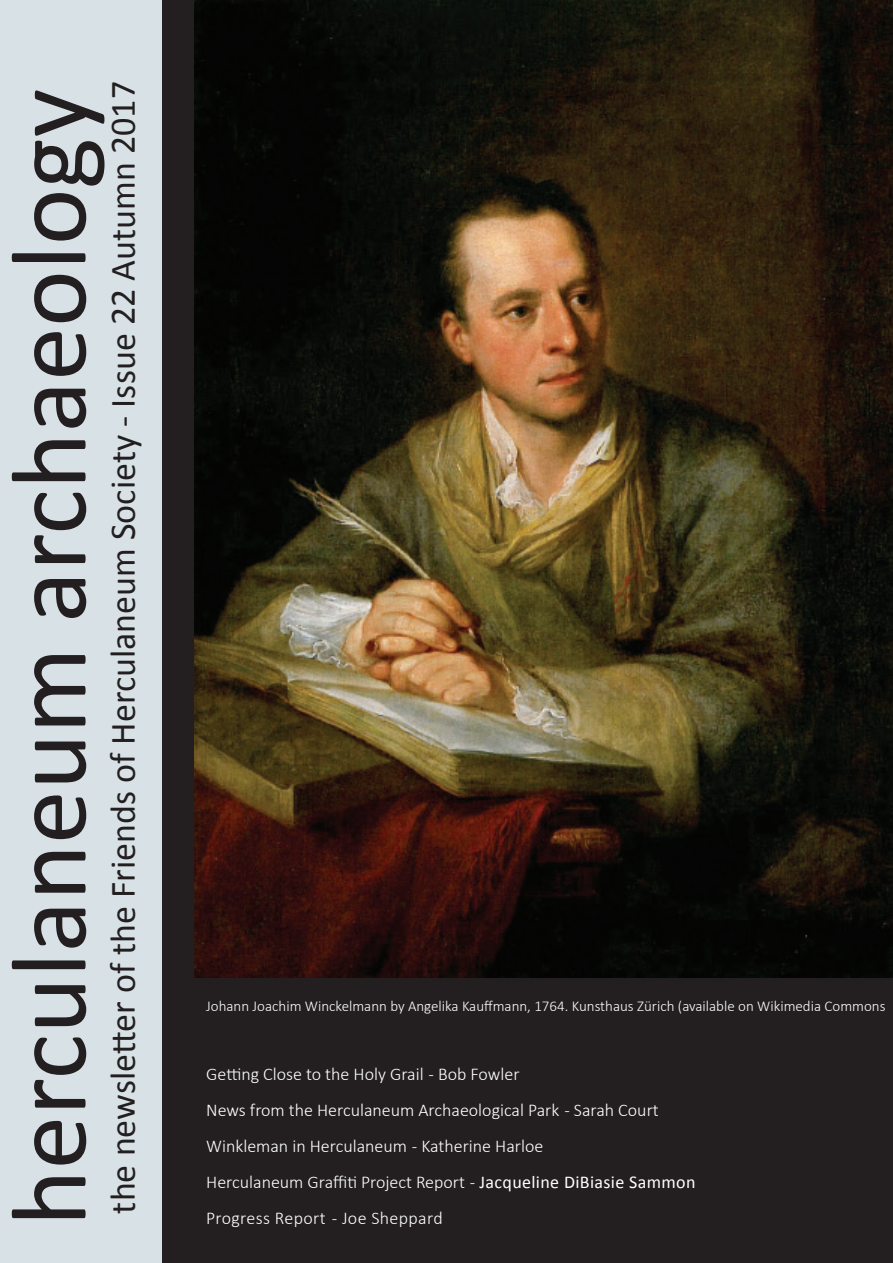
<style>
.page{position:relative;width:893px;height:1263px;background:#fff}
.page>*{position:absolute;margin:0;border:0;box-sizing:border-box;transform-origin:0 0}
.t1{font:108px "Calibri";color:#231f20}
.t2{font:36px "Calibri";color:#231f20}
.t3{font:300 18px "Calibri";color:#fff}
.t4{font:300 18px "Calibri";letter-spacing:.02em;color:#fff}
.t5{font:300 15px "Calibri";color:#fff}
.s1{font-weight:400}
</style>
<div class="page">
<img style="left:193px;top:0;width:700px;height:978px">
<div style="left:178px;top:978px;width:715px;height:285px;background:#231f20"></div>
<div style="left:0;top:0;width:163px;height:1263px;background:#d8e2e6"></div>
<div style="left:162px;top:0;width:31px;height:1263px;background:#231f20"></div>
<p class="t2" style="left:100px;top:1213px;width:1134px;rotate:-90deg">the newsletter of the Friends of Herculaneum Society - Issue 22 Autumn 2017</p>
<p class="t1" style="left:-19px;top:1226px;width:1139px;rotate:-90deg">herculaneum archaeology</p>
<p class="t5" style="left:206px;top:997px;width:681px">Johann Joachim Winckelmann by Angelika Kauffmann, 1764. Kunsthaus Zürich (available on Wikimedia Commons</p>
<p class="t3" style="left:206px;top:1063px;width:315px">Getting Close to the Holy Grail - Bob Fowler</p>
<p class="t3" style="left:206px;top:1099px;width:454px">News from the Herculaneum Archaeological Park - Sarah Court</p>
<p class="t3" style="left:206px;top:1135px;width:339px">Winkleman in Herculaneum - Katherine Harloe</p>
<p class="t3" style="left:206px;top:1171px;width:491px">Herculaneum Graffiti Project Report - <span class="s1">Jacqueline DiBiasie Sammon</span></p>
<p class="t4" style="left:206px;top:1207px;width:238px">Progress Report - Joe Sheppard</p>
</div>
